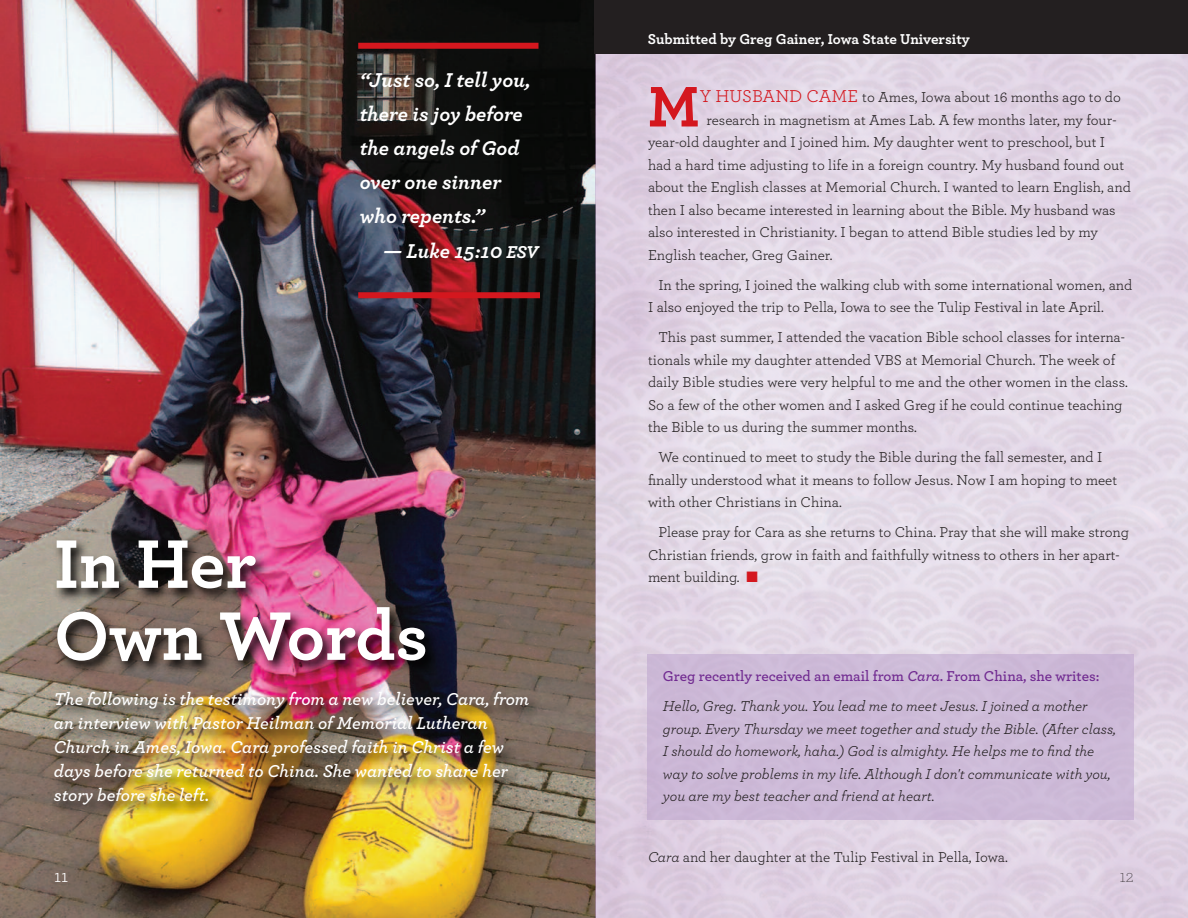
<style>
.page{position:relative;width:1188px;height:918px;background:#fff}
.page>*{position:absolute;margin:0;border:0;box-sizing:border-box;transform-origin:0 0}
.t1{font:700 72px/72px "Archer";color:#fff}
.t2{font:700 60px "Archer";color:#d4171e}
.t3{font:italic 700 21px/34.2px "Archer";color:#fff}
.t4{font:italic 600 18px/24px "Archer";color:#fff}
.t5{font:18px "Archer";color:#fff}
.t6{font:200 18px "Archer";color:#231f20}
.t7{font:15px/22.5px "Archer";color:#231f20}
.t8{font:italic 15px/22.5px "Archer";color:#231f20}
.t9{font:700 15px "Archer";color:#fff}
.s1{font-size:18px}
.s2{font-size:18px;color:#d4171e}
.s3{color:#d4171e}
.s4{font-weight:600;font-style:normal;color:#712b91}
.s5{font-weight:600;color:#712b91}
.s6{font-style:italic}
</style>
<div class="page">
<img style="left:0;top:0;width:1188px;height:918px">
<img style="left:41px;top:512px;width:524px;height:369px">
<div style="left:358px;top:43px;width:181px;height:6px;background:#d4171e"></div>
<div style="left:358px;top:292px;width:182px;height:6px;background:#d4171e"></div>
<div style="left:594px;top:0;width:594px;height:54px;background:#231f20"></div>
<div style="left:648px;top:654px;width:486px;height:165px;background:#cdb9d7"></div>
<h3 class="t3" style="left:360px;top:65px;width:172px">“Just so, I tell you, there is joy before the angels of God over one sinner who repents.”</h3>
<h3 class="t3" style="left:383px;top:236px;width:157px">— Luke 15:10 <span class="s1">ESV</span></h3>
<h1 class="t1" style="left:54px;top:535px;width:376px">In Her<br>Own Words</h1>
<p class="t4" style="left:54px;top:689px;width:477px">The following is the testimony from a new believer, Cara, from an interview with Pastor Heilman of Memorial Lutheran Church in Ames, Iowa. Cara professed faith in Christ a few days before she returned to China. She wanted to share her story before she left.</p>
<p class="t9" style="left:648px;top:34px;width:323px">Submitted by Greg Gainer, Iowa State University</p>
<h2 class="t2" style="left:648px;top:87px;width:53px">M</h2>
<p class="t7" style="left:700px;top:87px;width:423px"><span class="s2">Y HUSBANd CAME</span> to Ames, iowa about 16 months ago to do</p>
<p class="t7" style="left:707px;top:110px;width:411px">research in magnetism at Ames Lab. A few months later, my four-</p>
<p class="t7" style="left:648px;top:132px;width:459px">year-old daughter and i joined him. My daughter went to preschool, but i</p>
<p class="t7" style="left:648px;top:155px;width:478px">had a hard time adjusting to life in a foreign country. My husband found out</p>
<p class="t7" style="left:648px;top:177px;width:485px">about the English classes at Memorial Church. i wanted to learn English, and</p>
<p class="t7" style="left:648px;top:200px;width:469px">then i also became interested in learning about the Bible. My husband was</p>
<p class="t7" style="left:648px;top:222px;width:452px">also interested in Christianity. i began to attend Bible studies led by my</p>
<p class="t7" style="left:648px;top:245px;width:186px">English teacher, greg gainer.</p>
<p class="t7" style="left:648px;top:275px;width:486px;text-indent:10px">in the spring, i joined the walking club with some international women, and i also enjoyed the trip to Pella, iowa to see the tulip Festival in late April.</p>
<p class="t7" style="left:648px;top:327px;width:481px;text-indent:10px">this past summer, i attended the vacation Bible school classes for interna&shy;tionals while my daughter attended VBS at Memorial Church. the week of daily Bible studies were very helpful to me and the other women in the class.<br>So a few of the other women and i asked greg if he could continue teaching the Bible to us during the summer months.</p>
<p class="t7" style="left:648px;top:447px;width:471px;text-indent:10px">we continued to meet to study the Bible during the fall semester, and i finally understood what it means to follow Jesus. Now i am hoping to meet with other Christians in China.</p>
<p class="t7" style="left:648px;top:522px;width:483px;text-indent:10px">Please pray for Cara as she returns to China. Pray that she will make strong<br>Christian friends, grow in faith and faithfully witness to others in her apart&shy;ment building. <span class="s3">■</span></p>
<p class="t8" style="left:663px;top:663px;width:438px;line-height:30px"><span class="s4">Greg recently received an email from</span> <span class="s5">Cara.</span> <span class="s4">From China, she writes:<br></span>Hello, Greg. Thank you. You lead me to meet Jesus. I joined a mother</p>
<p class="t8" style="left:663px;top:719px;width:455px">group. Every Thursday we meet together and study the Bible. (After class, I should do homework, haha.) God is almighty. He helps me to find the way to solve problems in my life. Although I don't communicate with you, you are my best teacher and friend at heart.</p>
<p class="t7" style="left:648px;top:847px;width:361px"><span class="s6">Cara</span> and her daughter at the tulip Festival in Pella, iowa.</p>
<p class="t5" style="left:54px;top:870px;width:16px">11</p>
<p class="t6" style="left:1119px;top:870px;width:16px">12</p>
</div>
